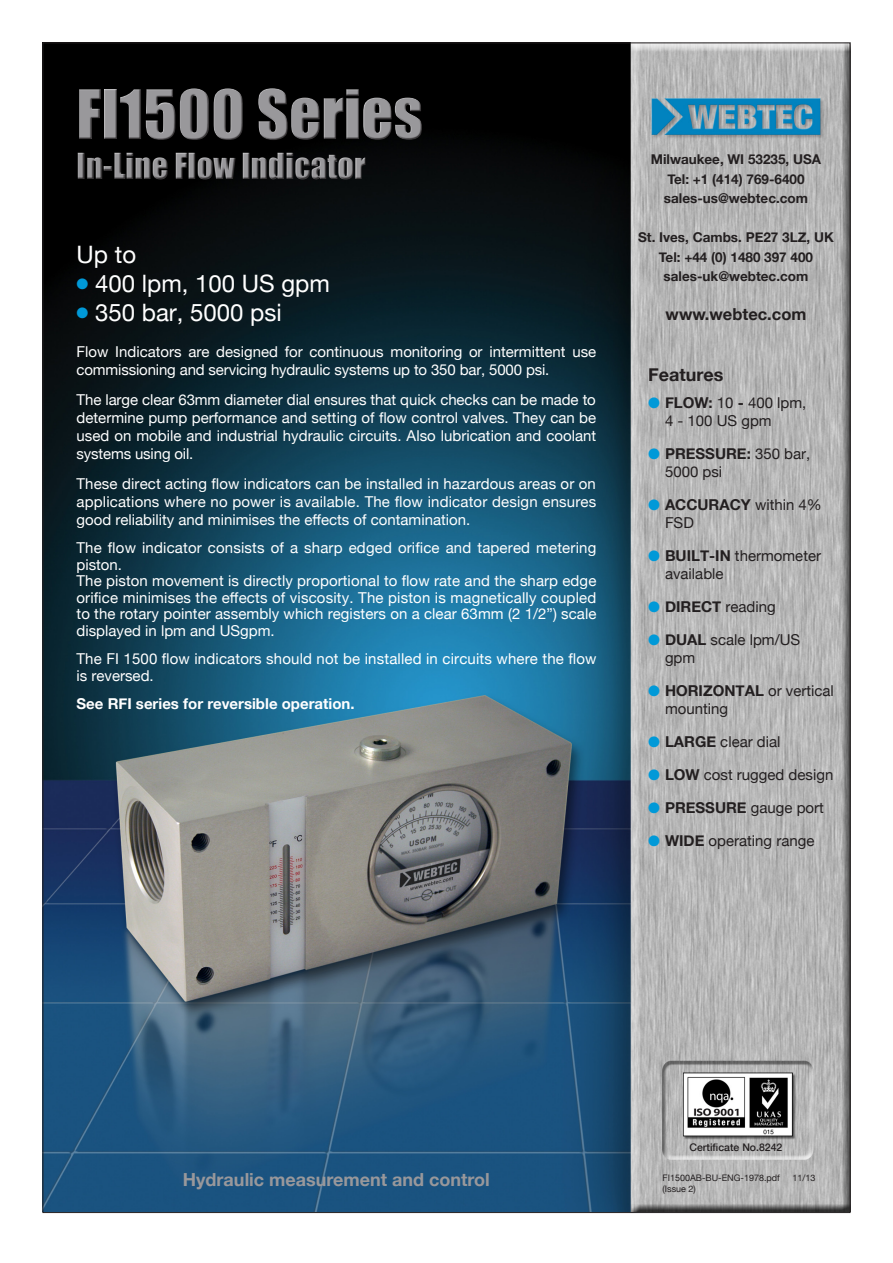
<style>
.page{position:relative;width:893px;height:1263px;background:#fff}
.page>*{position:absolute;margin:0;border:0;box-sizing:border-box;transform-origin:0 0}
.t1{font:63px "Impact";color:#99989b}
.t2{font:33px "Impact";color:#99989b}
.t3{font:24px "Helvetica Neue";color:#fff}
.t4{font:700 18px "Helvetica Neue";color:#99989b}
.t5{font:700 18px "Helvetica Neue";color:#231f20}
.t6{font:700 16.5px "Helvetica Neue";color:#231f20}
.t7{font:15px/18px "Helvetica Neue";color:#fff}
.t8{font:15px/18px "Helvetica Neue";color:#231f20}
.t9{font:700 15px "Helvetica Neue";color:#fff}
.t10{font:700 15px "Helvetica Neue";color:#231f20}
.t11{font:700 13.5px "Helvetica Neue";color:#231f20}
.t12{font:500 10.5px "Helvetica Neue";color:#231f20}
.t13{font:9px "Helvetica Neue";color:#231f20}
.s1{color:#0099d8}
.s2{font-weight:700}
.s3{font-weight:400}
</style>
<div class="page">
<img style="left:45px;top:45px;width:803px;height:1166px">
<div style="left:76px;top:86px;width:344px;height:94px;background:#000"></div>
<div style="left:76px;top:88px;width:348px;height:92px;background:#231f20;opacity:.75"></div>
<h1 class="t1" style="left:77px;top:66px;width:348px">FI1500 Series</h1>
<h2 class="t2" style="left:77px;top:140px;width:291px">In-Line Flow Indicator</h2>
<p class="t11" style="left:651px;top:147px;width:172px">Milwaukee, WI 53235, USA</p>
<p class="t11" style="left:667px;top:167px;width:139px">Tel: +1 (414) 769-6400</p>
<p class="t11" style="left:664px;top:186px;width:146px">sales-us@webtec.com</p>
<p class="t11" style="left:638px;top:225px;width:197px">St. Ives, Cambs. PE27 3LZ, UK</p>
<p class="t11" style="left:659px;top:245px;width:156px">Tel: +44 (0) 1480 397 400</p>
<p class="t11" style="left:664px;top:264px;width:146px">sales-uk@webtec.com</p>
<p class="t6" style="left:666px;top:299px;width:142px">www.webtec.com</p>
<p class="t3" style="left:77px;top:234px;width:61px">Up to</p>
<p class="t3" style="left:77px;top:263px;width:255px"><span class="s1">●</span> 400 lpm, 100 US gpm</p>
<p class="t3" style="left:77px;top:292px;width:207px"><span class="s1">●</span> 350 bar, 5000 psi</p>
<p class="t7" style="left:77px;top:341px;width:521px">Flow Indicators are designed for continuous monitoring or intermittent use commissioning and servicing hydraulic systems up to 350 bar, 5000 psi.</p>
<p class="t7" style="left:77px;top:389px;width:521px;text-align:justify">The large clear 63mm diameter dial ensures that quick checks can be made to determine pump performance and setting of flow control valves. They can be used on mobile and industrial hydraulic circuits. Also lubrication and coolant systems using oil.</p>
<p class="t7" style="left:77px;top:473px;width:521px;text-align:justify">These direct acting flow indicators can be installed in hazardous areas or on applications where no power is available. The flow indicator design ensures good reliability and minimises the effects of contamination.</p>
<p class="t7" style="left:77px;top:538px;width:521px;line-height:16.5px">The flow indicator consists of a sharp edged orifice and tapered metering piston.</p>
<p class="t7" style="left:77px;top:571px;width:521px;line-height:16.5px;text-align:justify">The piston movement is directly proportional to flow rate and the sharp edge orifice minimises the effects of viscosity. The piston is magnetically coupled to the rotary pointer assembly which registers on a clear 63mm (2 1/2”) scale displayed in lpm and USgpm.</p>
<p class="t7" style="left:77px;top:649px;width:521px;line-height:16.5px">The FI 1500 flow indicators should not be installed in circuits where the flow is reversed.</p>
<p class="t9" style="left:77px;top:690px;width:280px">See RFI series for reversible operation.</p>
<p class="t5" style="left:648px;top:358px;width:77px">Features</p>
<p class="t8" style="left:648px;top:393px;width:160px"><span class="s1">●</span> <span class="s2">FLOW:</span> 10 <span class="s2">-</span> 400 lpm,</p>
<p class="t8" style="left:665px;top:411px;width:108px">4 - 100 US gpm</p>
<p class="t10" style="left:648px;top:440px;width:164px"><span class="s1">●</span> PRESSURE: <span class="s3">350 bar,</span></p>
<p class="t8" style="left:665px;top:462px;width:59px">5000 psi</p>
<p class="t8" style="left:665px;top:495px;width:158px;text-indent:-17px"><span class="s1">●</span> <span class="s2">ACCURACY</span> within 4%<br>FSD</p>
<p class="t8" style="left:665px;top:546px;width:158px;text-indent:-17px"><span class="s1">●</span> <span class="s2">BUILT-IN</span> thermometer available</p>
<p class="t8" style="left:648px;top:597px;width:129px"><span class="s1">●</span> <span class="s2">DIRECT</span> reading</p>
<p class="t8" style="left:665px;top:630px;width:137px;text-indent:-17px"><span class="s1">●</span> <span class="s2">DUAL</span> scale lpm/US gpm</p>
<p class="t8" style="left:665px;top:681px;width:170px;text-indent:-17px"><span class="s1">●</span> <span class="s2">HORIZONTAL</span> or vertical mounting</p>
<p class="t8" style="left:648px;top:732px;width:134px"><span class="s1">●</span> <span class="s2">LARGE</span> clear dial</p>
<p class="t8" style="left:648px;top:765px;width:187px"><span class="s1">●</span> <span class="s2">LOW</span> cost rugged design</p>
<p class="t8" style="left:648px;top:798px;width:177px"><span class="s1">●</span> <span class="s2">PRESSURE</span> gauge port</p>
<p class="t8" style="left:648px;top:831px;width:168px"><span class="s1">●</span> <span class="s2">WIDE</span> operating range</p>
<p class="t4" style="left:183px;top:1164px;width:308px">Hydraulic measurement and control</p>
<p class="t12" style="left:689px;top:1139px;width:94px">Certificate No.8242</p>
<p class="t13" style="left:662px;top:1170px;width:119px">FI1500AB-BU-ENG-1978.pdf</p>
<p class="t13" style="left:792px;top:1170px;width:25px">11/13</p>
<p class="t13" style="left:662px;top:1181px;width:35px">(Issue 2)</p>
</div>
